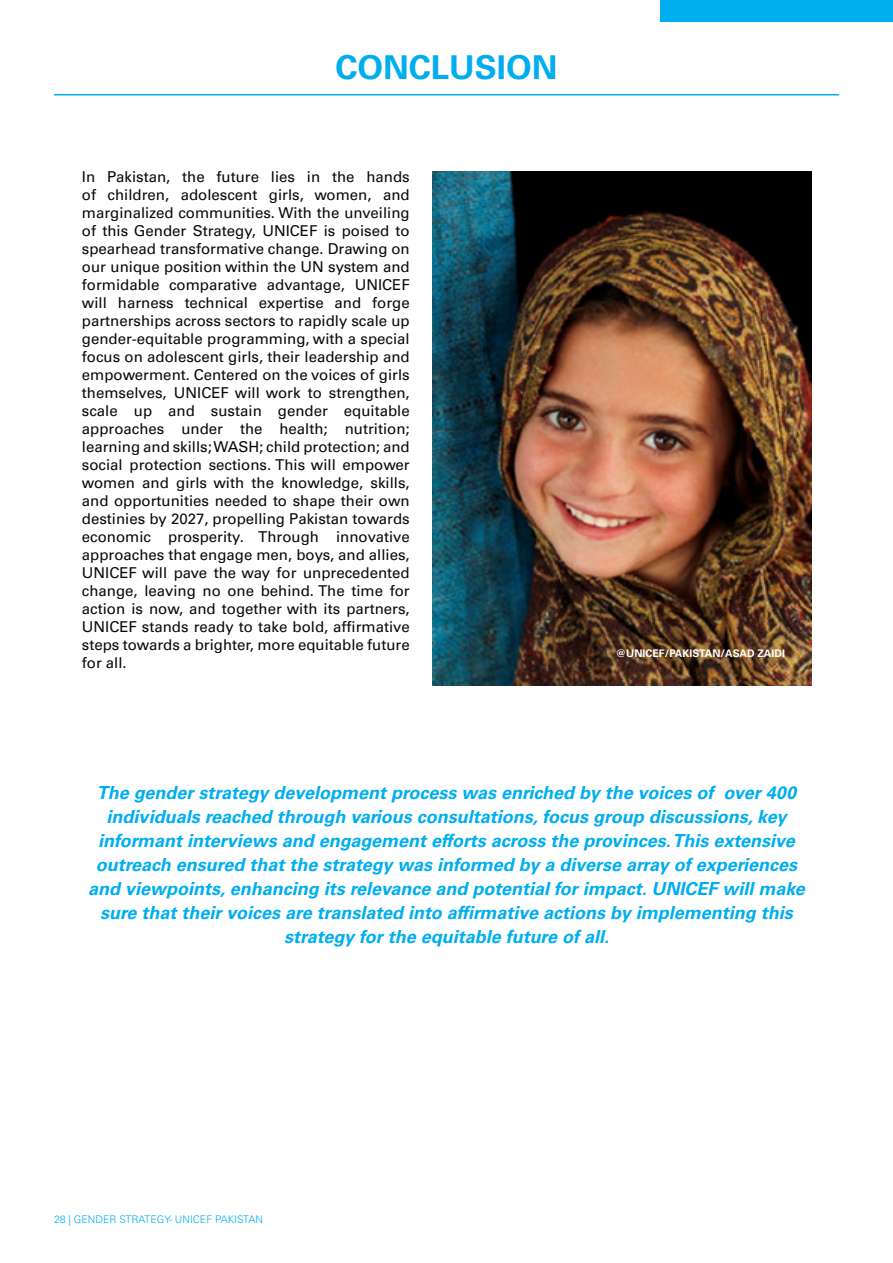
<style>
.page{position:relative;width:893px;height:1263px;background:#fff}
.page>*{position:absolute;margin:0;border:0;box-sizing:border-box;transform-origin:0 0}
.Heading{font:700 33px "Univers";color:#00aeef}
.Subheading{font:italic 700 18px/24px "Univers LT Std";color:#00aeef;text-align:center}
.Paragraph{font:15px/18px "Univers";color:#0c0806;text-align:justify}
.t1{font:300 10.5px "Univers LT Std";color:#00aeef}
.t2{font:700 10.5px "Univers";color:#fff}
</style>
<div class="page">
<div style="left:660px;top:0;width:233px;height:22px;background:#00aeef"></div>
<hr style="left:54px;top:94px;width:785px;height:1px;background:#00aeef">
<img style="left:433px;top:171px;width:378px;height:515px">
<p class="Heading" style="left:336px;top:48px;width:223px">CONCLUSION</p>
<p class="Paragraph" style="left:82px;top:168px;width:329px">In Pakistan, the future lies in the hands of children, adolescent girls, women, and marginalized communities. With the unveiling of this Gender Strategy, UNICEF is poised to spearhead transformative change. Drawing on our unique position within the UN system and formidable comparative advantage, UNICEF will harness technical expertise and forge partnerships across sectors to rapidly scale up gender-equitable programming, with a special focus on adolescent girls, their leadership and empowerment. Centered on the voices of girls themselves, UNICEF will work to strengthen, scale up and sustain gender equitable approaches under the health; nutrition; learning and skills; WASH; child protection; and social protection sections. This will empower women and girls with the knowledge, skills, and opportunities needed to shape their own destinies by 2027, propelling Pakistan towards economic prosperity. Through innovative approaches that engage men, boys, and allies, UNICEF will pave the way for unprecedented change, leaving no one behind. The time for action is now, and together with its partners, UNICEF stands ready to take bold, affirmative steps towards a brighter, more equitable future for all.</p>
<p class="t2" style="left:616px;top:647px;width:171px">@UNICEF/PAKISTAN/ASAD ZAIDI</p>
<p class="Subheading" style="left:88px;top:781px;width:718px">The gender strategy development process was enriched by the voices of over 400 individuals reached through various consultations, focus group discussions, key informant interviews and engagement efforts across the provinces. This extensive outreach ensured that the strategy was informed by a diverse array of experiences and viewpoints, enhancing its relevance and potential for impact. UNICEF will make sure that their voices are translated into affirmative actions by implementing this strategy for the equitable future of all.</p>
<p class="t1" style="left:54px;top:1213px;width:210px">28 | GENDER STRATEGY- UNICEF PAKISTAN</p>
</div>
